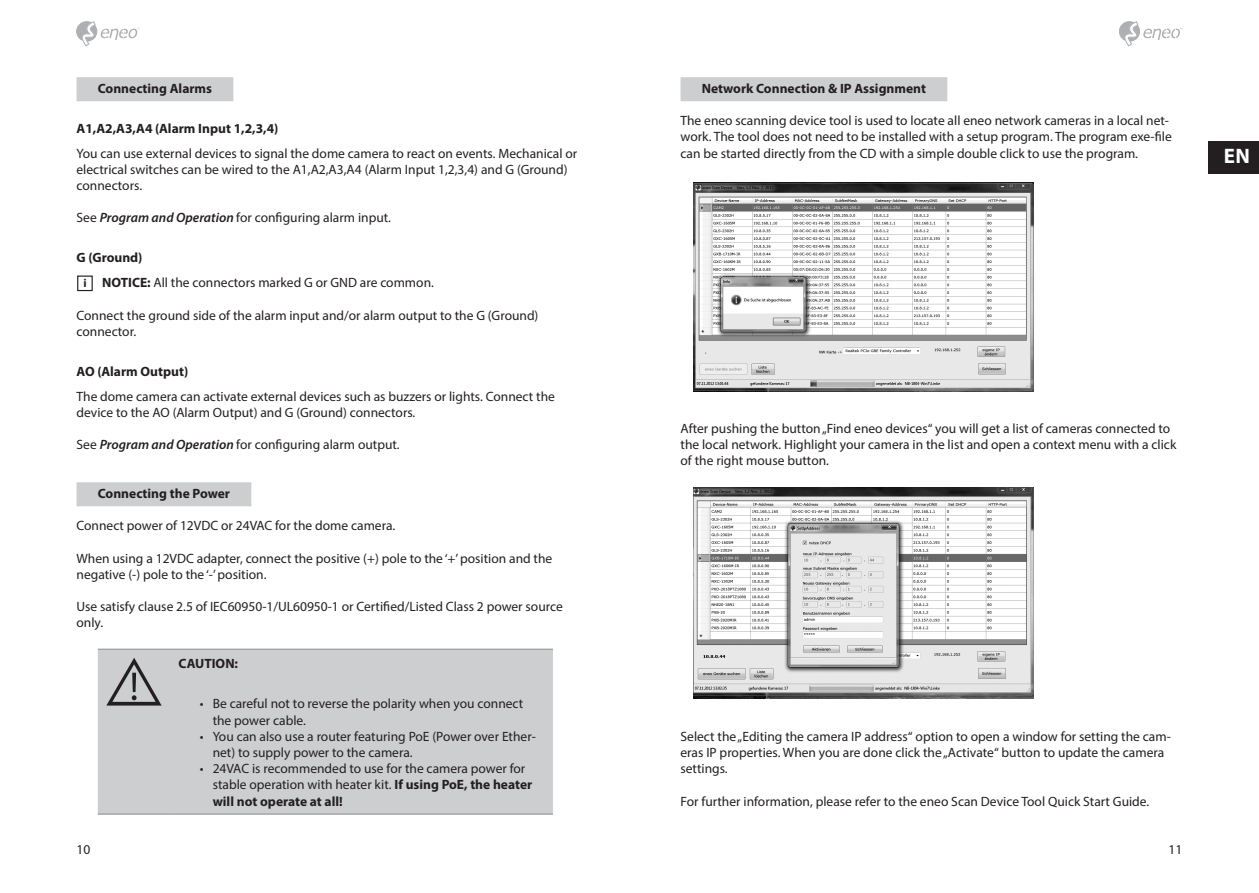
<style>
.page{position:relative;width:1259px;height:893px;background:#fff}
.page>*{position:absolute;margin:0;border:0;box-sizing:border-box;transform-origin:0 0}
.t1{font:700 21px "Myriad Pro";color:#fff}
.t2{font:13.5px/16.2px "Myriad Pro";color:#231f20}
.t3{font:700 13.5px "Myriad Pro";color:#231f20}
.s1{font-weight:600;font-style:italic}
.s2{font-weight:700}
.s3{font-weight:700;font-size:11.7px}
</style>
<div class="page">
<svg style="left:77px;top:21px;width:63px;height:25px"></svg>
<svg style="left:1119px;top:21px;width:63px;height:25px"></svg>
<div style="left:1208px;top:141px;width:51px;height:32px;background:#231f20"></div>
<div style="left:77px;top:77px;width:156px;height:24px;background:#cdced0"></div>
<div style="left:77px;top:482px;width:174px;height:24px;background:#cdced0"></div>
<div style="left:77px;top:276px;width:16px;height:15px;border:1px solid #231f20"></div>
<div style="left:98px;top:650px;width:455px;height:163px;background:#cdced0"></div>
<hr style="left:98px;top:649px;width:72px;height:1px;background:#939598">
<hr style="left:170px;top:649px;width:383px;height:1px;background:#939598">
<hr style="left:98px;top:813px;width:72px;height:2px;background:#939598">
<hr style="left:170px;top:813px;width:383px;height:2px;background:#939598">
<svg style="left:106px;top:658px;width:56px;height:48px;background:#a7a7a9"></svg>
<div style="left:680px;top:77px;width:267px;height:24px;background:#cdced0"></div>
<img style="left:693px;top:182px;width:340px;height:209px">
<img style="left:693px;top:487px;width:340px;height:212px">
<p class="t3" style="left:98px;top:79px;width:116px">Connecting Alarms</p>
<p class="t3" style="left:77px;top:119px;width:203px">A1,A2,A3,A4 (Alarm Input 1,2,3,4)</p>
<p class="t2" style="left:77px;top:145px;width:502px">You can use external devices to signal the dome camera to react on events. Mechanical or electrical switches can be wired to the A1,A2,A3,A4 (Alarm Input 1,2,3,4) and G (Ground) connectors.</p>
<p class="t2" style="left:77px;top:209px;width:316px">See <span class="s1">Program and Operation</span> for configuring alarm input.</p>
<p class="t2" style="left:83px;top:245px;width:352px;line-height:24.9px;text-indent:-7px"><span class="s2">G (Ground)<br></span><span class="s3">i</span> <span class="s2">NOTICE:</span> All the connectors marked G or GND are common.</p>
<p class="t2" style="left:77px;top:307px;width:463px">Connect the ground side of the alarm input and/or alarm output to the G (Ground) connector.</p>
<p class="t3" style="left:77px;top:362px;width:113px">AO (Alarm Output)</p>
<p class="t2" style="left:77px;top:388px;width:480px">The dome camera can activate external devices such as buzzers or lights. Connect the device to the AO (Alarm Output) and G (Ground) connectors.</p>
<p class="t2" style="left:77px;top:436px;width:325px">See <span class="s1">Program and Operation</span> for configuring alarm output.</p>
<p class="t3" style="left:98px;top:484px;width:134px">Connecting the Power</p>
<p class="t2" style="left:77px;top:517px;width:320px">Connect power of 12VDC or 24VAC for the dome camera.</p>
<p class="t2" style="left:77px;top:550px;width:477px">When using a 12VDC adapter, connect the positive (+) pole to the ‘+’ position and the negative (-) pole to the ‘-’ position.</p>
<p class="t2" style="left:77px;top:598px;width:488px">Use satisfy clause 2.5 of IEC60950-1/UL60950-1 or Certified/Listed Class 2 power source only.</p>
<p class="t3" style="left:179px;top:654px;width:61px">CAUTION:</p>
<p class="t2" style="left:213px;top:696px;width:312px;text-indent:-13px">• Be careful not to reverse the polarity when you connect the power cable.</p>
<p class="t2" style="left:213px;top:728px;width:325px;text-indent:-13px">• You can also use a router featuring PoE (Power over Ether&shy;net) to supply power to the camera.</p>
<p class="t2" style="left:213px;top:760px;width:321px;text-indent:-13px">• 24VAC is recommended to use for the camera power for stable operation with heater kit. <span class="s2">If using PoE, the heater will not operate at all!</span></p>
<p class="t3" style="left:702px;top:79px;width:226px">Network Connection &amp; IP Assignment</p>
<p class="t2" style="left:680px;top:112px;width:493px">The eneo scanning device tool is used to locate all eneo network cameras in a local net&shy;work. The tool does not need to be installed with a setup program. The program exe-file can be started directly from the CD with a simple double click to use the program.</p>
<p class="t2" style="left:680px;top:420px;width:497px">After pushing the button „Find eneo devices“ you will get a list of cameras connected to the local network. Highlight your camera in the list and open a context menu with a click of the right mouse button.</p>
<p class="t2" style="left:680px;top:728px;width:492px">Select the „Editing the camera IP address“ option to open a window for setting the cam&shy;eras IP properties. When you are done click the „Activate“ button to update the camera settings.</p>
<p class="t2" style="left:680px;top:793px;width:470px">For further information, please refer to the eneo Scan Device Tool Quick Start Guide.</p>
<p class="t2" style="left:77px;top:841px;width:15px">10</p>
<p class="t2" style="left:1168px;top:841px;width:15px">11</p>
<h1 class="t1" style="left:1223px;top:142px;width:28px">EN</h1>
</div>
